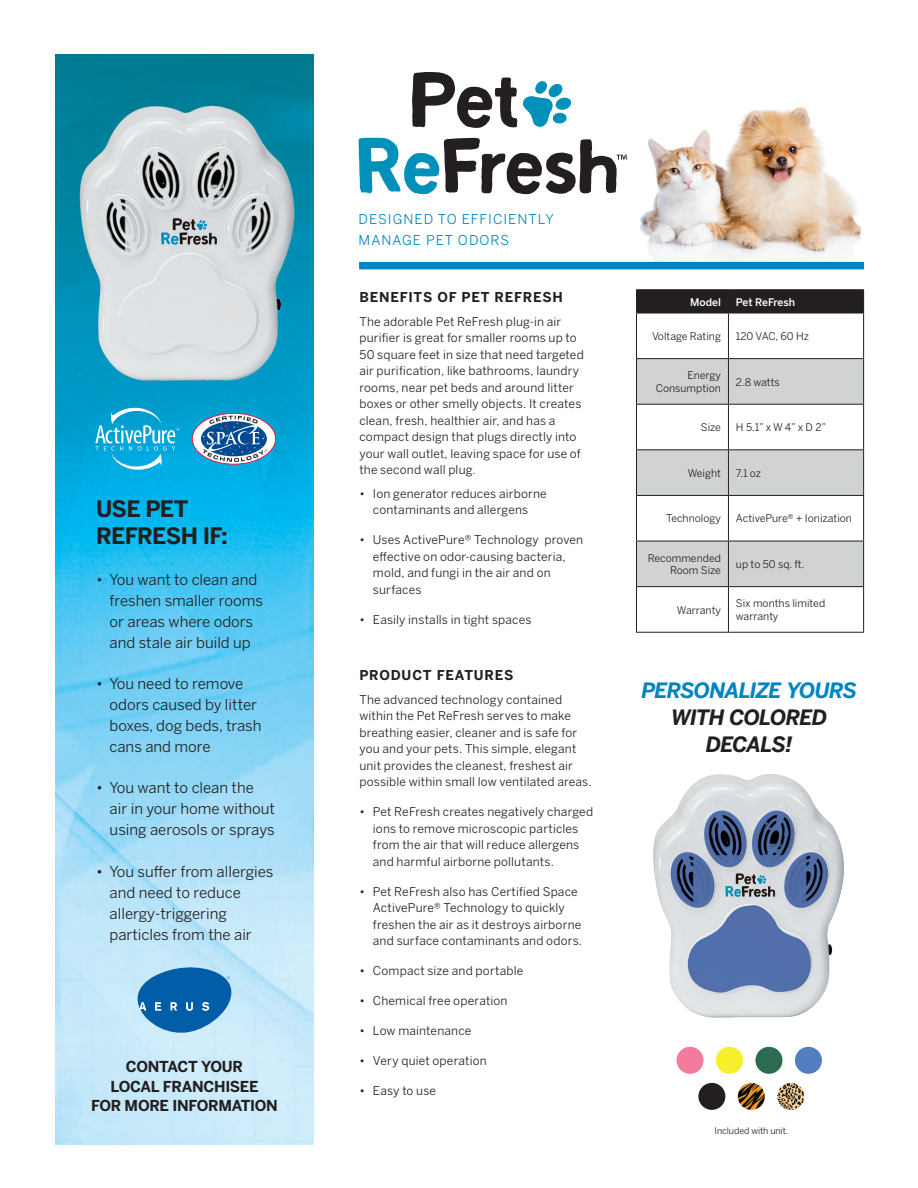
<style>
.page{position:relative;width:918px;height:1188px;background:#fff}
.page>*{position:absolute;margin:0;border:0;box-sizing:border-box;transform-origin:0 0}
.t1{font:700 22.5px/27px "Benton Sans";letter-spacing:-.035em;color:#231f20}
.t2{font:italic 700 21px/27px "Benton Sans";letter-spacing:-.04em;color:#231f20;text-align:center}
.t3{font:italic 700 21px "Benton Sans";letter-spacing:-.04em;color:#0085c1}
.t4{font:15px/21px "Benton Sans";color:#231f20}
.t5{font:700 15px/19.5px "Benton Sans";letter-spacing:-.025em;color:#231f20;text-align:center}
.t6{font:13.5px/21px "Benton Sans";letter-spacing:.075em;color:#0085c1}
.t7{font:700 13.5px "Benton Sans";letter-spacing:.055em;color:#231f20}
.t8{font:12px/16.5px "Benton Sans";letter-spacing:.015em;color:#231f20}
.t9{font:10.5px/12.6px "Benton Sans";color:#231f20;text-align:right}
.t10{font:500 10.5px "Benton Sans";letter-spacing:-.02em;color:#fff}
.t11{font:500 10.5px "Benton Sans";color:#fff}
.t12{font:9px "Benton Sans";letter-spacing:-.01em;color:#231f20}
</style>
<div class="page">
<img style="left:55px;top:54px;width:259px;height:1091px">
<img style="left:624px;top:107px;width:240px;height:155px">
<div style="left:359px;top:262px;width:505px;height:7px;background:#0085c1"></div>
<img style="left:55px;top:71px;width:259px;height:343px">
<img style="left:653px;top:774px;width:191px;height:273px">
<svg style="left:637px;top:359px;width:226px;height:227px;fill:#d1d2d4"></svg>
<hr style="left:636px;top:289px;width:92px;height:1px;background:#231f20">
<hr style="left:728px;top:289px;width:136px;height:1px;background:#231f20">
<div style="left:636px;top:290px;width:228px;height:23px;background:#231f20"></div>
<hr style="left:636px;top:313px;width:92px;height:1px;background:#231f20">
<hr style="left:636px;top:313px;width:1px;height:45px;background:#231f20">
<hr style="left:728px;top:313px;width:136px;height:1px;background:#231f20">
<hr style="left:728px;top:313px;width:1px;height:45px;background:#231f20">
<hr style="left:863px;top:313px;width:1px;height:45px;background:#231f20">
<hr style="left:636px;top:358px;width:92px;height:1px;background:#231f20">
<hr style="left:636px;top:359px;width:1px;height:45px;background:#231f20">
<hr style="left:728px;top:358px;width:136px;height:1px;background:#231f20">
<hr style="left:728px;top:359px;width:1px;height:45px;background:#231f20">
<hr style="left:863px;top:359px;width:1px;height:45px;background:#231f20">
<hr style="left:636px;top:404px;width:92px;height:1px;background:#231f20">
<hr style="left:636px;top:405px;width:1px;height:44px;background:#231f20">
<hr style="left:728px;top:404px;width:136px;height:1px;background:#231f20">
<hr style="left:728px;top:405px;width:1px;height:44px;background:#231f20">
<hr style="left:863px;top:405px;width:1px;height:44px;background:#231f20">
<hr style="left:636px;top:449px;width:92px;height:1px;background:#231f20">
<hr style="left:636px;top:450px;width:1px;height:45px;background:#231f20">
<hr style="left:728px;top:449px;width:136px;height:1px;background:#231f20">
<hr style="left:728px;top:450px;width:1px;height:45px;background:#231f20">
<hr style="left:863px;top:450px;width:1px;height:45px;background:#231f20">
<hr style="left:636px;top:495px;width:92px;height:1px;background:#231f20">
<hr style="left:636px;top:496px;width:1px;height:45px;background:#231f20">
<hr style="left:728px;top:495px;width:136px;height:1px;background:#231f20">
<hr style="left:728px;top:496px;width:1px;height:45px;background:#231f20">
<hr style="left:863px;top:496px;width:1px;height:45px;background:#231f20">
<hr style="left:636px;top:541px;width:92px;height:1px;background:#231f20">
<hr style="left:636px;top:541px;width:1px;height:45px;background:#231f20">
<hr style="left:728px;top:541px;width:136px;height:1px;background:#231f20">
<hr style="left:728px;top:541px;width:1px;height:45px;background:#231f20">
<hr style="left:863px;top:541px;width:1px;height:45px;background:#231f20">
<hr style="left:636px;top:586px;width:92px;height:1px;background:#231f20">
<hr style="left:636px;top:587px;width:1px;height:45px;background:#231f20">
<hr style="left:728px;top:586px;width:136px;height:1px;background:#231f20">
<hr style="left:728px;top:587px;width:1px;height:45px;background:#231f20">
<hr style="left:863px;top:587px;width:1px;height:45px;background:#231f20">
<hr style="left:636px;top:632px;width:92px;height:1px;background:#231f20">
<hr style="left:728px;top:632px;width:136px;height:1px;background:#231f20">
<svg style="left:412px;top:72px;width:159px;height:56px"></svg>
<svg style="left:359px;top:138px;width:268px;height:56px"></svg>
<svg style="left:95px;top:407px;width:84px;height:64px;background:#29b3dd"></svg>
<svg style="left:192px;top:413px;width:84px;height:51px"></svg>
<div style="left:192px;top:413px;width:84px;height:52px;border:1px solid #ed1748;border-radius:50%"></div>
<svg style="left:203px;top:416px;width:65px;height:46px"></svg>
<svg style="left:135px;top:964px;width:99px;height:72px;background:#4b90c5"></svg>
<div style="left:677px;top:1047px;width:27px;height:27px;background:#f27b9e;border-radius:50%"></div>
<div style="left:716px;top:1047px;width:27px;height:27px;background:#f8ef2c;border-radius:50%"></div>
<div style="left:755px;top:1047px;width:27px;height:27px;background:#2b6c51;border-radius:50%"></div>
<div style="left:795px;top:1047px;width:27px;height:27px;background:#537dbf;border-radius:50%"></div>
<div style="left:698px;top:1083px;width:27px;height:27px;background:#231f20;border-radius:50%"></div>
<img style="left:738px;top:1083px;width:27px;height:27px;border-radius:14px">
<img style="left:777px;top:1083px;width:27px;height:27px">
<h1 class="t1" style="left:96px;top:495px;width:133px">USE PET<br>REFRESH IF:</h1>
<p class="t4" style="left:110px;top:569px;width:155px;text-indent:-14px">• You want to clean and freshen smaller rooms or areas where odors and stale air build up</p>
<p class="t4" style="left:110px;top:673px;width:154px;text-indent:-14px">• You need to remove odors caused by litter boxes, dog beds, trash cans and more</p>
<p class="t4" style="left:110px;top:777px;width:167px;text-indent:-14px">• You want to clean the air in your home without using aerosols or sprays</p>
<p class="t4" style="left:110px;top:861px;width:165px;text-indent:-14px">• You suffer from allergies and need to reduce allergy-triggering particles from the air</p>
<p class="t5" style="left:91px;top:1057px;width:188px">CONTACT YOUR<br>LOCAL FRANCHISEE<br>FOR MORE INFORMATION</p>
<p class="t6" style="left:359px;top:209px;width:197px">DESIGNED TO EFFICIENTLY<br>MANAGE PET ODORS</p>
<p class="t7" style="left:359px;top:289px;width:205px">BENEFITS OF PET REFRESH</p>
<p class="t8" style="left:359px;top:313px;width:226px">The adorable Pet ReFresh plug-in air purifier is great for smaller rooms up to 50 square feet in size that need targeted air purification, like bathrooms, laundry rooms, near pet beds and around litter boxes or other smelly objects. It creates clean, fresh, healthier air, and has a compact design that plugs directly into your wall outlet, leaving space for use of the second wall plug.</p>
<p class="t8" style="left:359px;top:485px;width:189px;text-align:center">• Ion generator reduces airborne contaminants and allergens</p>
<p class="t8" style="left:373px;top:531px;width:212px;text-indent:-14px">• Uses ActivePure® Technology proven effective on odor-causing bacteria, mold, and fungi in the air and on surfaces</p>
<p class="t8" style="left:359px;top:611px;width:174px">• Easily installs in tight spaces</p>
<p class="t7" style="left:359px;top:667px;width:156px">PRODUCT FEATURES</p>
<p class="t8" style="left:359px;top:691px;width:234px">The advanced technology contained within the Pet ReFresh serves to make breathing easier, cleaner and is safe for you and your pets. This simple, elegant unit provides the cleanest, freshest air possible within small low ventilated areas.</p>
<p class="t8" style="left:373px;top:803px;width:222px;text-indent:-14px">• Pet ReFresh creates negatively charged ions to remove microscopic particles from the air that will reduce allergens and harmful airborne pollutants.</p>
<p class="t8" style="left:373px;top:883px;width:211px;text-indent:-14px">• Pet ReFresh also has Certified Space ActivePure® Technology to quickly freshen the air as it destroys airborne and surface contaminants and odors.</p>
<p class="t8" style="left:359px;top:962px;width:166px">• Compact size and portable</p>
<p class="t8" style="left:359px;top:992px;width:150px">• Chemical free operation</p>
<p class="t8" style="left:359px;top:1022px;width:114px">• Low maintenance</p>
<p class="t8" style="left:359px;top:1052px;width:129px">• Very quiet operation</p>
<p class="t8" style="left:359px;top:1082px;width:78px">• Easy to use</p>
<p class="t11" style="left:690px;top:295px;width:32px">Model</p>
<p class="t10" style="left:736px;top:295px;width:61px">Pet ReFresh</p>
<p class="t9" style="left:652px;top:330px;width:70px">Voltage Rating</p>
<p class="t9" style="left:736px;top:330px;width:75px">120 VAC, 60 Hz</p>
<p class="t9" style="left:656px;top:369px;width:67px">Energy<br>Consumption</p>
<p class="t9" style="left:736px;top:375px;width:45px">2.8 watts</p>
<p class="t9" style="left:701px;top:421px;width:22px">Size</p>
<p class="t9" style="left:736px;top:421px;width:92px">H 5.1” x W 4” x D 2”</p>
<p class="t9" style="left:688px;top:467px;width:35px">Weight</p>
<p class="t9" style="left:736px;top:467px;width:27px">7.1 oz</p>
<p class="t9" style="left:666px;top:512px;width:56px">Technology</p>
<p class="t9" style="left:736px;top:512px;width:118px">ActivePure® + Ionization</p>
<p class="t9" style="left:648px;top:551px;width:75px">Recommended<br>Room Size</p>
<p class="t9" style="left:736px;top:558px;width:70px">up to 50 sq. ft.</p>
<p class="t9" style="left:677px;top:603px;width:46px">Warranty</p>
<p class="t9" style="left:736px;top:597px;width:91px;text-align:left">Six months limited warranty</p>
<h2 class="t3" style="left:641px;top:678px;width:217px">PERSONALIZE YOURS</h2>
<h2 class="t2" style="left:671px;top:704px;width:157px">WITH COLORED<br>DECALS!</h2>
<p class="t12" style="left:715px;top:1125px;width:75px">Included with unit.</p>
</div>
